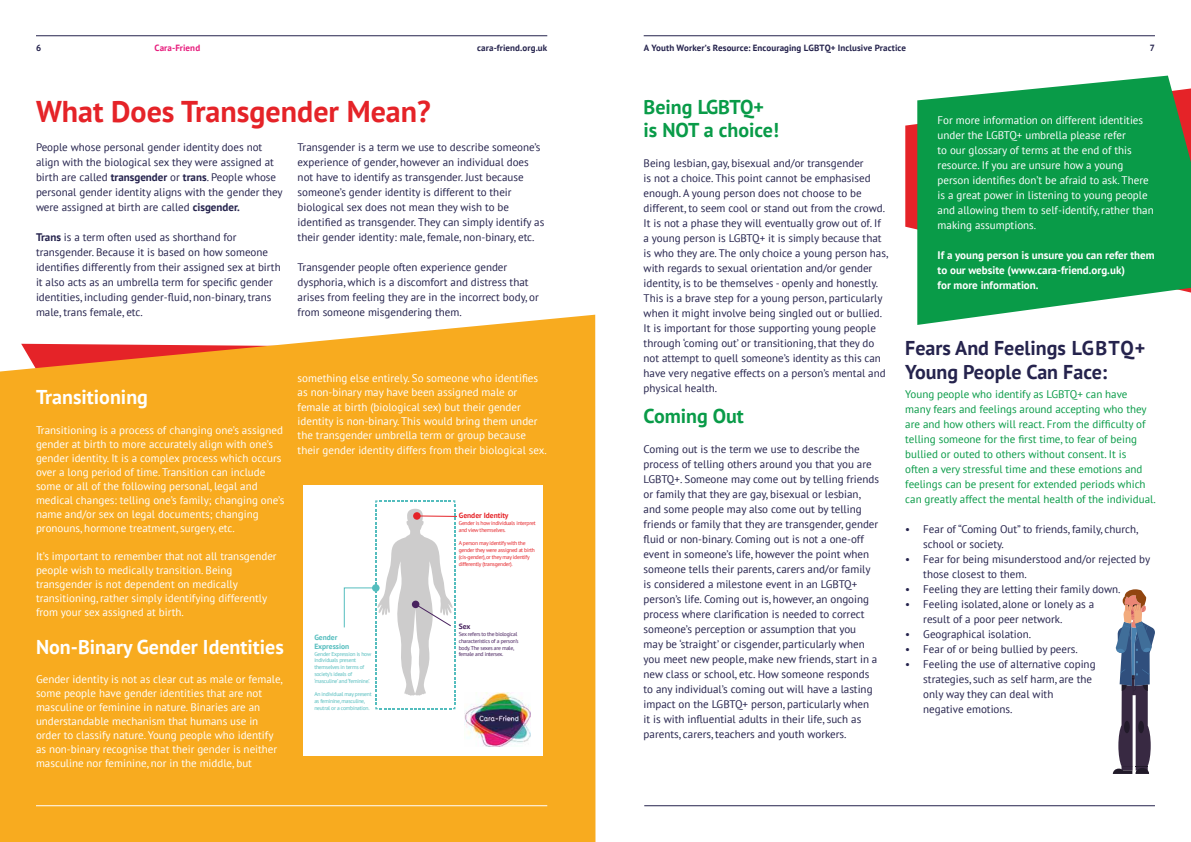
<style>
.page{position:relative;width:1191px;height:842px;background:#fff}
.page>*{position:absolute;margin:0;border:0;box-sizing:border-box;transform-origin:0 0}
.t1{font:700 30px "PT Sans";color:#e52328}
.t2{font:700 20px/24px "PT Sans";color:#25234d}
.t3{font:700 20px "PT Sans";color:#fff}
.t4{font:700 20px/23px "PT Sans";color:#099b48}
.t5{font:11px/15px "PT Sans";color:#25234d}
.t6{font:11px/14px "PT Sans";color:#fff}
.t7{font:11px/15px "PT Sans";color:#099b48}
.t8{font:700 11px/15px "PT Sans";color:#fff}
.t9{font:700 9px "PT Sans";letter-spacing:.01em;color:#25234d}
.t10{font:700 9px "PT Sans";letter-spacing:.01em;color:#e71b7c}
.t11{font:700 7.5px/9px "PT Sans";color:#54bdbe}
.t12{font:700 7.5px "PT Sans";color:#e52328}
.t13{font:700 7.5px "PT Sans";color:#49235f}
.t14{font:5.6px/6.8px "PT Sans";letter-spacing:-.04em;color:#54bdbe}
.t15{font:5.6px/6.8px "PT Sans";letter-spacing:-.04em;color:#e52328}
.t16{font:5.6px/6.8px "PT Sans";letter-spacing:-.04em;color:#49235f}
.s1{font-weight:700}
</style>
<div class="page">
<hr style="left:36px;top:36px;width:511px;height:1px;background:#25234d">
<hr style="left:644px;top:805px;width:511px;height:1px;background:#25234d">
<hr style="left:643px;top:36px;width:512px;height:1px;background:#25234d">
<svg style="left:0;top:315px;width:595px;height:527px;background:#f8ae2b"></svg>
<hr style="left:36px;top:805px;width:511px;height:1px;background:#fff">
<svg style="left:905px;top:124px;width:12px;height:106px"></svg>
<svg style="left:917px;top:76px;width:274px;height:249px;background:#29a55e"></svg>
<svg style="left:1112px;top:589px;width:43px;height:185px"></svg>
<div style="left:303px;top:485px;width:239px;height:271px;background:#fff"></div>
<svg style="left:343px;top:500px;width:114px;height:209px"></svg>
<div style="left:372px;top:584px;width:7px;height:8px;background:#54bdbe;border-radius:50%"></div>
<div style="left:412px;top:601px;width:7px;height:7px;background:#49235f;border-radius:50%"></div>
<div style="left:413px;top:512px;width:8px;height:8px;background:#e52328;border-radius:50%"></div>
<img style="left:465px;top:693px;width:65px;height:54px">
<p class="t9" style="left:36px;top:42px;width:7px">6</p>
<p class="t10" style="left:154px;top:42px;width:47px">Cara-Friend</p>
<p class="t9" style="left:477px;top:42px;width:71px">cara-friend.org.uk</p>
<p class="t9" style="left:643px;top:42px;width:264px">A Youth Worker’s Resource: Encouraging LGBTQ+ Inclusive Practice</p>
<p class="t9" style="left:1149px;top:42px;width:7px">7</p>
<h1 class="t1" style="left:36px;top:91px;width:396px">What Does Transgender Mean?</h1>
<p class="t5" style="left:36px;top:139px;width:248px">People whose personal gender identity does not align with the biological sex they were assigned at birth are called <span class="s1">transgender</span> or <span class="s1">trans</span>. People whose personal gender identity aligns with the gender they were assigned at birth are called <span class="s1">cisgender.</span></p>
<p class="t5" style="left:36px;top:229px;width:246px"><span class="s1">Trans</span> is a term often used as shorthand for transgender. Because it is based on how someone identifies differently from their assigned sex at birth it also acts as an umbrella term for specific gender identities, including gender-fluid, non-binary, trans male, trans female, etc.</p>
<p class="t5" style="left:298px;top:139px;width:248px">Transgender is a term we use to describe someone’s experience of gender, however an individual does not have to identify as transgender. Just because someone’s gender identity is different to their biological sex does not mean they wish to be identified as transgender. They can simply identify as their gender identity: male, female, non-binary, etc.</p>
<p class="t5" style="left:298px;top:259px;width:243px">Transgender people often experience gender dysphoria, which is a discomfort and distress that arises from feeling they are in the incorrect body, or from someone misgendering them.</p>
<h2 class="t3" style="left:36px;top:384px;width:113px">Transitioning</h2>
<p class="t6" style="left:36px;top:423px;width:250px">Transitioning is a process of changing one’s assigned gender at birth to more accurately align with one’s gender identity. It is a complex process which occurs over a long period of time. Transition can include some or all of the following personal, legal and medical changes: telling one’s family; changing one’s name and/or sex on legal documents; changing pronouns, hormone treatment, surgery, etc.</p>
<p class="t6" style="left:36px;top:549px;width:242px">It’s important to remember that not all transgender people wish to medically transition. Being transgender is not dependent on medically transitioning, rather simply identifying differently from your sex assigned at birth.</p>
<h2 class="t3" style="left:36px;top:634px;width:249px">Non-Binary Gender Identities</h2>
<p class="t6" style="left:36px;top:672px;width:248px">Gender identity is not as clear cut as male or female, some people have gender identities that are not masculine or feminine in nature. Binaries are an understandable mechanism that humans use in order to classify nature. Young people who identify as non-binary recognise that their gender is neither masculine nor feminine, nor in the middle, but</p>
<p class="t6" style="left:298px;top:371px;width:242px">something else entirely. So someone who identifies as non-binary may have been assigned male or female at birth (biological sex) but their gender identity is non-binary. This would bring them under the transgender umbrella term or group because</p>
<p class="t6" style="left:298px;top:442px;width:251px">their gender identity differs from their biological sex.</p>
<p class="t11" style="left:314px;top:632px;width:36px">Gender<br>Expression</p>
<p class="t14" style="left:314px;top:650px;width:58px">Gender Expression is how individuals present themselves in terms of society’s ideals of ‘masculine’ and ‘feminine.’</p>
<p class="t14" style="left:314px;top:691px;width:59px">An individual may present as feminine, masculine, neutral or a combination.</p>
<p class="t12" style="left:459px;top:511px;width:51px">Gender Identity</p>
<p class="t15" style="left:459px;top:520px;width:78px">Gender is how individuals interpret and view themselves.</p>
<p class="t15" style="left:459px;top:540px;width:78px">A person may identify with the gender they were assigned at birth (cis-gender), or they may identify differently (transgender).</p>
<p class="t13" style="left:459px;top:622px;width:13px">Sex</p>
<p class="t16" style="left:459px;top:631px;width:61px">Sex refers to the biological characteristics of a person’s body. The sexes are male, female and intersex.</p>
<h2 class="t4" style="left:643px;top:95px;width:137px">Being LGBTQ+ is NOT a choice!</h2>
<p class="t5" style="left:643px;top:156px;width:246px">Being lesbian, gay, bisexual and/or transgender<br>is not a choice. This point cannot be emphasised enough. A young person does not choose to be different, to seem cool or stand out from the crowd.<br>It is not a phase they will eventually grow out of. If a young person is LGBTQ+ it is simply because that is who they are. The only choice a young person has, with regards to sexual orientation and/or gender identity, is to be themselves - openly and honestly.<br>This is a brave step for a young person, particularly when it might involve being singled out or bullied.<br>It is important for those supporting young people through ‘coming out’ or transitioning, that they do not attempt to quell someone’s identity as this can have very negative effects on a person’s mental and physical health.</p>
<h2 class="t4" style="left:643px;top:404px;width:102px">Coming Out</h2>
<p class="t5" style="left:643px;top:442px;width:237px">Coming out is the term we use to describe the process of telling others around you that you are LGBTQ+. Someone may come out by telling friends or family that they are gay, bisexual or lesbian, and some people may also come out by telling friends or family that they are transgender, gender fluid or non-binary. Coming out is not a one-off event in someone’s life, however the point when someone tells their parents, carers and/or family is considered a milestone event in an LGBTQ+ person’s life. Coming out is, however, an ongoing process where clarification is needed to correct someone’s perception or assumption that you<br>may be ‘straight’ or cisgender, particularly when you meet new people, make new friends, start in a new class or school, etc. How someone responds to any individual’s coming out will have a lasting impact on the LGBTQ+ person, particularly when<br>it is with influential adults in their life, such as parents, carers, teachers and youth workers.</p>
<p class="t6" style="left:937px;top:112px;width:218px;line-height:15px">For more information on different identities under the LGBTQ+ umbrella please refer<br>to our glossary of terms at the end of this resource. If you are unsure how a young person identifies don’t be afraid to ask. There is a great power in listening to young people and allowing them to self-identify, rather than making assumptions.</p>
<p class="t8" style="left:937px;top:247px;width:218px">If a young person is unsure you can refer them to our website (www.cara-friend.org.uk)<br>for more information.</p>
<h2 class="t2" style="left:905px;top:335px;width:241px">Fears And Feelings LGBTQ+<br>Young People Can Face:</h2>
<p class="t7" style="left:905px;top:387px;width:252px">Young people who identify as LGBTQ+ can have many fears and feelings around accepting who they are and how others will react. From the difficulty of telling someone for the first time, to fear of being bullied or outed to others without consent. It is<br>often a very stressful time and these emotions and feelings can be present for extended periods which can greatly affect the mental health of the individual.</p>
<p class="t5" style="left:923px;top:522px;width:217px;text-indent:-18px">• Fear of “Coming Out” to friends, family, church, school or society.</p>
<p class="t5" style="left:923px;top:552px;width:228px;text-indent:-18px">• Fear for being misunderstood and/or rejected by those closest to them.</p>
<p class="t5" style="left:905px;top:582px;width:217px">• Feeling they are letting their family down.</p>
<p class="t5" style="left:923px;top:597px;width:172px;text-indent:-18px">• Feeling isolated, alone or lonely as a result of a poor peer network.</p>
<p class="t5" style="left:905px;top:627px;width:127px">• Geographical isolation.</p>
<p class="t5" style="left:905px;top:642px;width:174px">• Fear of or being bullied by peers.</p>
<p class="t5" style="left:923px;top:657px;width:174px;text-indent:-18px">• Feeling the use of alternative coping strategies, such as self harm, are the only way they can deal with negative emotions.</p>
</div>
